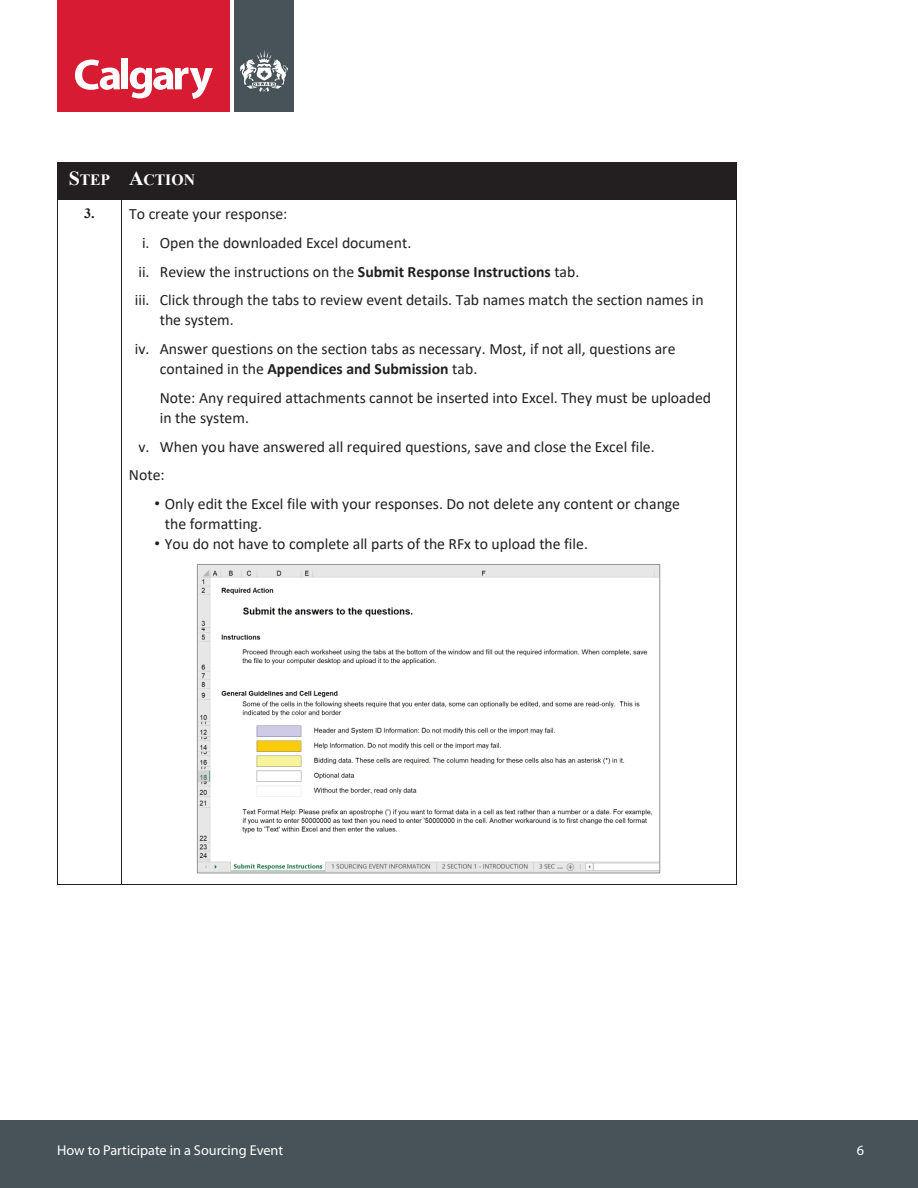
<style>
.page{position:relative;width:918px;height:1188px;background:#fff}
.page>*{position:absolute;margin:0;border:0;box-sizing:border-box;transform-origin:0 0}
.t1{font:15.75px/28.8px "Calibri";color:#231f20}
.t2{font:700 15.75px "Times New Roman";letter-spacing:-.005em;color:#fff}
.t3{font:14.25px "Myriad Pro";color:#fff}
.s1{font-size:19.95px}
.s2{font-family:"Times New Roman";font-weight:700;font-size:14.25px}
.s3{font-weight:700}
.s4{font-family:"Arial"}
</style>
<div class="page">
<div style="left:0;top:1120px;width:918px;height:68px;background:#475359"></div>
<div style="left:57px;top:0;width:174px;height:112px;background:#d61b33"></div>
<div style="left:234px;top:0;width:59px;height:112px;background:#475359"></div>
<svg style="left:75px;top:60px;width:45px;height:30px"></svg>
<div style="left:121px;top:58px;width:7px;height:31px;background:#fff"></div>
<svg style="left:130px;top:68px;width:83px;height:31px"></svg>
<svg style="left:240px;top:50px;width:48px;height:42px"></svg>
<div style="left:58px;top:163px;width:63px;height:36px;background:#231f20"></div>
<div style="left:122px;top:163px;width:614px;height:36px;background:#231f20"></div>
<hr style="left:58px;top:162px;width:63px;height:1px;background:#231f20">
<hr style="left:122px;top:162px;width:614px;height:1px;background:#231f20">
<hr style="left:57px;top:163px;width:1px;height:36px;background:#231f20">
<hr style="left:121px;top:163px;width:1px;height:36px;background:#231f20">
<hr style="left:736px;top:163px;width:1px;height:36px;background:#231f20">
<hr style="left:58px;top:199px;width:63px;height:1px;background:#231f20">
<hr style="left:122px;top:199px;width:614px;height:1px;background:#231f20">
<hr style="left:57px;top:200px;width:1px;height:684px;background:#231f20">
<hr style="left:58px;top:884px;width:63px;height:1px;background:#231f20">
<hr style="left:121px;top:200px;width:1px;height:684px;background:#231f20">
<hr style="left:122px;top:884px;width:614px;height:1px;background:#231f20">
<hr style="left:736px;top:200px;width:1px;height:684px;background:#231f20">
<img style="left:199px;top:566px;width:459px;height:305px">
<div style="left:197px;top:564px;width:463px;height:309px;border:1px solid #939598"></div>
<p class="t2" style="left:69px;top:169px;width:128px"><span class="s1">S</span>TEP <span class="s1">A</span>CTION</p>
<p class="t1" style="left:84px;top:199px;width:205px"><span class="s2">3.</span> To create your response:</p>
<p class="t1" style="left:142px;top:228px;width:271px">i. Open the downloaded Excel document.</p>
<p class="t1" style="left:138px;top:257px;width:442px">ii. Review the instructions on the <span class="s3">Submit Response Instructions</span> tab.</p>
<p class="t1" style="left:135px;top:285px;width:570px">iii. Click through the tabs to review event details. Tab names match the section names in</p>
<p class="t1" style="left:135px;top:305px;width:542px;text-indent:25px">the system.<br>iv. Answer questions on the section tabs as necessary. Most, if not all, questions are</p>
<p class="t1" style="left:160px;top:354px;width:553px">contained in the <span class="s3">Appendices and Submission</span> tab.<br>Note: Any required attachments cannot be inserted into Excel. They must be uploaded</p>
<p class="t1" style="left:160px;top:403px;width:91px">in the system.</p>
<p class="t1" style="left:138px;top:432px;width:518px">v. When you have answered all required questions, save and close the Excel file.</p>
<p class="t1" style="left:129px;top:460px;width:37px">Note:</p>
<p class="t1" style="left:165px;top:493px;width:517px;line-height:20px;text-indent:-10px"><span class="s4">•</span> Only edit the Excel file with your responses. Do not delete any content or change the formatting.</p>
<p class="t1" style="left:155px;top:529px;width:435px"><span class="s4">•</span> You do not have to complete all parts of the RFx to upload the file.</p>
<p class="t3" style="left:57px;top:1142px;width:227px">How to Participate in a Sourcing Event</p>
<p class="t3" style="left:857px;top:1142px;width:9px">6</p>
</div>
